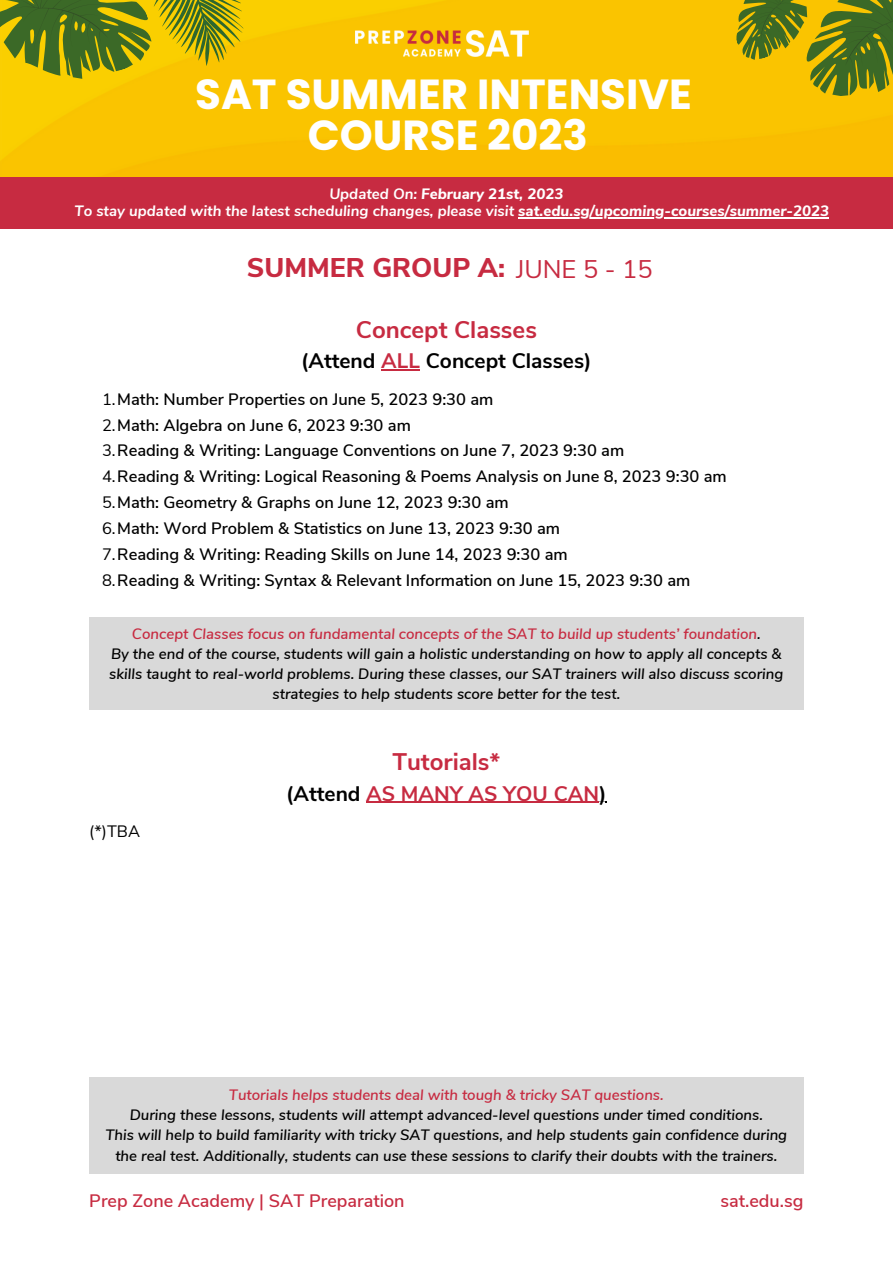
<style>
.page{position:relative;width:893px;height:1264px;background:#fff}
.page>*{position:absolute;margin:0;border:0;box-sizing:border-box;transform-origin:0 0}
.t1{font:700 42px/40.5px "Poppins";color:#fff;text-align:center}
.t2{font:800 27px "Nunito Sans";color:#c72b41}
.t3{font:700 24px "Nunito Sans";color:#c72b41}
.t4{font:700 21px "Nunito Sans";color:#000}
.t5{font:700 21px "Nunito Sans";color:#c72b41}
.t6{font:600 18px "Nunito Sans";color:#c72b41}
.t7{font:600 16.5px/25.8px "Nunito Sans";color:#000}
.t8{font:16.5px "Nunito Sans";color:#000}
.t9{font:italic 600 15px/20.2px "Nunito Sans";color:#000;text-align:center}
.t10{font:italic 700 15px "Nunito Sans";color:#fff}
.t11{font:italic 600 15px "Nunito Sans";color:#c72b41}
.t12{font:italic 800 15px "Nunito Sans";color:#fff}
.s1{font-weight:700}
.s2{font-weight:800}
.s3{font-weight:400;font-size:25.5px}
.s4{color:#c72b41}
.s5{font-weight:400}
.s6{color:#000}
</style>
<div class="page">
<div style="left:89px;top:617px;width:714px;height:92px;background:#d9d9d9"></div>
<div style="left:89px;top:1077px;width:714px;height:96px;background:#d9d9d9"></div>
<hr style="left:366px;top:802px;width:233px;height:1px;background:#c72b41">
<div style="left:0;top:0;width:892px;height:178px;background:#fac400"></div>
<div style="left:0;top:178px;width:892px;height:51px;background:#c72b41"></div>
<img style="left:355px;top:30px;width:174px;height:26px">
<svg style="left:720px;top:0;width:172px;height:96px;background:#a19911"></svg>
<svg style="left:0;top:0;width:271px;height:105px;background:#b8a90d"></svg>
<hr style="left:381px;top:369px;width:39px;height:2px;background:#c72b41">
<hr style="left:518px;top:218px;width:310px;height:1px;background:#fff">
<h1 class="t1" style="left:195px;top:74px;width:498px">SAT SUMMER INTENSIVE<br>COURSE 2023</h1>
<p class="t12" style="left:329px;top:184px;width:235px"><span class="s1">Updated On:</span> February 21st, 2023</p>
<p class="t10" style="left:74px;top:201px;width:756px">To stay updated with the latest scheduling changes, please visit <span class="s2">sat.edu.sg/upcoming-courses/summer-2023</span></p>
<h2 class="t2" style="left:247px;top:249px;width:407px">SUMMER GROUP A: <span class="s3">JUNE 5 - 15</span></h2>
<h3 class="t3" style="left:356px;top:314px;width:183px">Concept Classes</h3>
<h3 class="t4" style="left:301px;top:347px;width:292px">(Attend <span class="s4">ALL</span> Concept Classes)</h3>
<p class="t7" style="left:102px;top:386px;width:626px"><span class="s5">1.</span>Math: Number Properties on June 5, 2023 9:30 am<br><span class="s5">2.</span>Math: Algebra on June 6, 2023 9:30 am<br><span class="s5">3.</span>Reading &amp; Writing: Language Conventions on June 7, 2023 9:30 am<br><span class="s5">4.</span>Reading &amp; Writing: Logical Reasoning &amp; Poems Analysis on June 8, 2023 9:30 am <span class="s5">5.</span>Math: Geometry &amp; Graphs on June 12, 2023 9:30 am<br><span class="s5">6.</span>Math: Word Problem &amp; Statistics on June 13, 2023 9:30 am<br><span class="s5">7.</span>Reading &amp; Writing: Reading Skills on June 14, 2023 9:30 am<br><span class="s5">8.</span>Reading &amp; Writing: Syntax &amp; Relevant Information on June 15, 2023 9:30 am</p>
<p class="t9" style="left:109px;top:623px;width:675px"><span class="s4">Concept Classes focus on fundamental concepts of the SAT to build up students’ foundation</span>.<br>By the end of the course, students will gain a holistic understanding on how to apply all concepts &amp; skills taught to real-world problems. During these classes, our SAT trainers will also discuss scoring strategies to help students score better for the test.</p>
<p class="t8" style="left:89px;top:820px;width:52px">(*)TBA</p>
<h3 class="t3" style="left:392px;top:746px;width:109px">Tutorials*</h3>
<h3 class="t5" style="left:286px;top:779px;width:322px"><span class="s6">(Attend</span> AS MANY AS YOU CAN<span class="s6">)</span></h3>
<p class="t11" style="left:229px;top:1084px;width:436px">Tutorials helps students deal with tough &amp; tricky SAT questions.</p>
<p class="t9" style="left:105px;top:1104px;width:683px">During these lessons, students will attempt advanced-level questions under timed conditions.<br>This will help to build familiarity with tricky SAT questions, and help students gain confidence during the real test. Additionally, students can use these sessions to clarify their doubts with the trainers.</p>
<p class="t6" style="left:89px;top:1189px;width:317px">Prep Zone Academy | SAT Preparation</p>
<p class="t6" style="left:720px;top:1189px;width:84px">sat.edu.sg</p>
</div>
